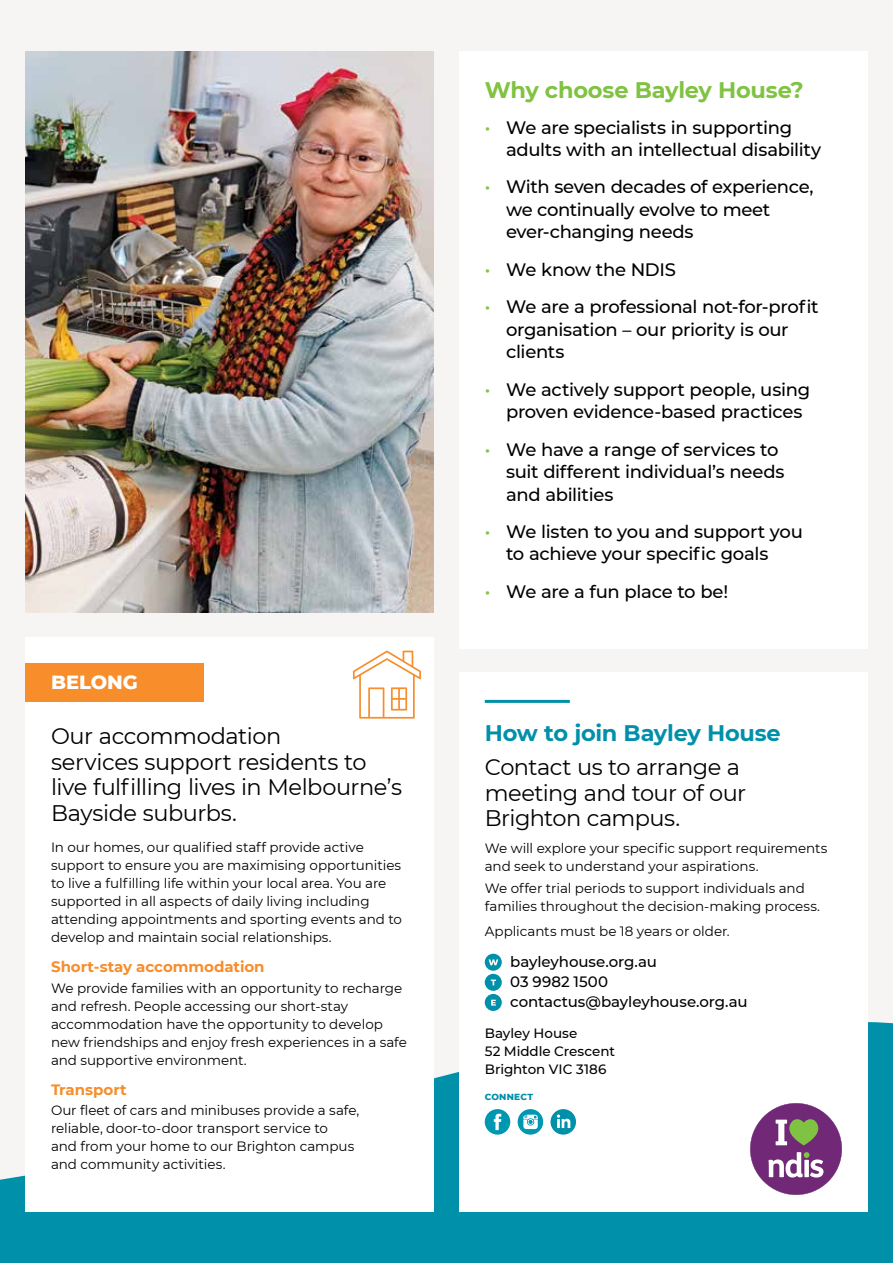
<style>
.page{position:relative;width:893px;height:1263px;background:#f7f5f4}
.page>*{position:absolute;margin:0;border:0;box-sizing:border-box;transform-origin:0 0}
.t1{font:22.5px/25.5px "Montserrat";letter-spacing:-.02em;color:#000}
.t2{font:700 22.5px "Montserrat";letter-spacing:-.01em;color:#80c342}
.t3{font:700 22.5px "Montserrat";letter-spacing:-.015em;color:#0090aa}
.t4{font:800 19.5px "Montserrat";color:#fff}
.t5{font:500 18px/22.5px "Montserrat";letter-spacing:-.015em;color:#000}
.t6{font:500 15px/20.1px "Montserrat";letter-spacing:-.005em;color:#000}
.t7{font:700 15px "Montserrat";letter-spacing:-.005em;color:#f78d2b}
.t8{font:13.5px/18px "Montserrat";letter-spacing:-.005em;color:#000}
.t9{font:500 13.5px/18px "Montserrat";color:#000}
.t10{font:800 9px "Montserrat";letter-spacing:.025em;color:#0090aa}
.s1{color:#80c342}
</style>
<div class="page">
<svg style="left:0;top:1004px;width:893px;height:259px;background:#1c9bb2"></svg>
<div style="left:26px;top:638px;width:408px;height:574px;background:#fff"></div>
<svg style="left:353px;top:650px;width:68px;height:69px"></svg>
<img style="left:26px;top:51px;width:408px;height:561px">
<div style="left:26px;top:663px;width:178px;height:38px;background:#f78d2b"></div>
<div style="left:459px;top:51px;width:408px;height:598px;background:#fff"></div>
<div style="left:459px;top:673px;width:408px;height:539px;background:#fff"></div>
<hr style="left:485px;top:700px;width:85px;height:3px;background:#0090aa">
<div style="left:485px;top:954px;width:17px;height:17px;background:#0090aa;border-radius:50%"></div>
<svg style="left:489px;top:959px;width:9px;height:6px"></svg>
<div style="left:485px;top:974px;width:17px;height:17px;background:#0090aa;border-radius:50%"></div>
<svg style="left:491px;top:979px;width:5px;height:6px"></svg>
<div style="left:485px;top:994px;width:17px;height:17px;background:#0090aa;border-radius:50%"></div>
<svg style="left:491px;top:1000px;width:5px;height:5px"></svg>
<svg style="left:485px;top:1109px;width:25px;height:25px"></svg>
<svg style="left:518px;top:1109px;width:25px;height:25px"></svg>
<svg style="left:550px;top:1109px;width:26px;height:25px"></svg>
<svg style="left:750px;top:1103px;width:92px;height:92px"></svg>
<h2 class="t4" style="left:51px;top:667px;width:88px">BELONG</h2>
<h1 class="t1" style="left:51px;top:723px;width:353px">Our accommodation<br>services support residents to live fulfilling lives in Melbourne’s<br>Bayside suburbs.</h1>
<p class="t8" style="left:51px;top:837px;width:352px">In our homes, our qualified staff provide active support to ensure you are maximising opportunities to live a fulfilling life within your local area. You are supported in all aspects of daily living including attending appointments and sporting events and to develop and maintain social relationships.</p>
<p class="t7" style="left:51px;top:956px;width:215px">Short-stay accommodation</p>
<p class="t8" style="left:51px;top:978px;width:357px">We provide families with an opportunity to recharge and refresh. People accessing our short-stay accommodation have the opportunity to develop new friendships and enjoy fresh experiences in a safe and supportive environment.</p>
<p class="t7" style="left:51px;top:1079px;width:77px">Transport</p>
<p class="t8" style="left:51px;top:1101px;width:310px">Our fleet of cars and minibuses provide a safe, reliable, door-to-door transport service to<br>and from your home to our Brighton campus and community activities.</p>
<h1 class="t2" style="left:485px;top:74px;width:321px">Why choose Bayley House?</h1>
<h3 class="t5" style="left:506px;top:115px;width:317px;text-indent:-21px"><span class="s1">•</span> We are specialists in supporting adults with an intellectual disability</h3>
<h3 class="t5" style="left:506px;top:175px;width:309px;text-indent:-21px"><span class="s1">•</span> With seven decades of experience, we continually evolve to meet ever-changing needs</h3>
<h3 class="t5" style="left:485px;top:257px;width:193px"><span class="s1">•</span> We know the NDIS</h3>
<h3 class="t5" style="left:506px;top:295px;width:314px;text-indent:-21px"><span class="s1">•</span> We are a professional not-for-profit organisation – our priority is our clients</h3>
<h3 class="t5" style="left:506px;top:377px;width:306px;text-indent:-21px"><span class="s1">•</span> We actively support people, using proven evidence-based practices</h3>
<h3 class="t5" style="left:506px;top:437px;width:280px;text-indent:-21px"><span class="s1">•</span> We have a range of services to suit different individual’s needs and abilities</h3>
<h3 class="t5" style="left:506px;top:520px;width:298px;text-indent:-21px"><span class="s1">•</span> We listen to you and support you to achieve your specific goals</h3>
<h3 class="t5" style="left:485px;top:579px;width:245px"><span class="s1">•</span> We are a fun place to be!</h3>
<h1 class="t3" style="left:485px;top:717px;width:298px">How to join Bayley House</h1>
<h1 class="t1" style="left:485px;top:754px;width:263px">Contact us to arrange a meeting and tour of our<br>Brighton campus.</h1>
<p class="t8" style="left:485px;top:838px;width:344px">We will explore your specific support requirements and seek to understand your aspirations.</p>
<p class="t8" style="left:485px;top:879px;width:337px">We offer trial periods to support individuals and families throughout the decision-making process.</p>
<p class="t8" style="left:485px;top:922px;width:246px">Applicants must be 18 years or older.</p>
<p class="t6" style="left:510px;top:951px;width:239px">bayleyhouse.org.au<br>03 9982 1500 contactus@bayleyhouse.org.au</p>
<p class="t9" style="left:485px;top:1024px;width:132px">Bayley House<br>52 Middle Crescent<br>Brighton VIC 3186</p>
<p class="t10" style="left:485px;top:1091px;width:50px">CONNECT</p>
</div>
